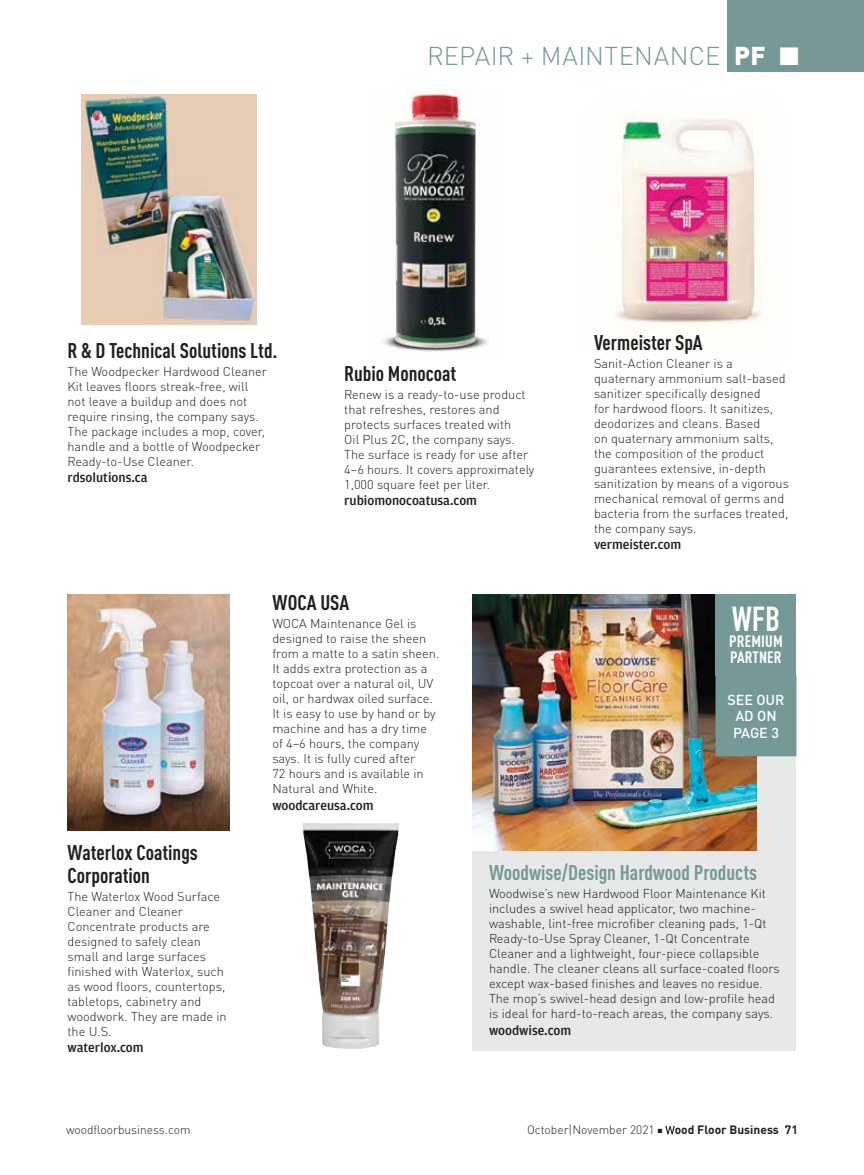
<style>
.page{position:relative;width:864px;height:1175px;background:#fff}
.page>*{position:absolute;margin:0;border:0;box-sizing:border-box;transform-origin:0 0}
.t1{font:700 34.2px "DIN Condensed";color:#fff}
.t2{font:300 25.5px "DIN Pro";letter-spacing:.005em;color:#759996}
.t3{font:700 condensed 21px/22.5px "DIN Pro";color:#231f20}
.t4{font:700 condensed 21px "DIN Pro";color:#759996}
.t5{font:700 condensed 16.35px/16.4px "DIN Pro";letter-spacing:.01em;color:#fff}
.t6{font:500 14.25px/16.5px "DIN Pro";color:#fff;text-align:center}
.t7{font:500 13.5px "Amplitude";color:#231f20}
.t8{font:300 12.75px/15px "DIN Pro";color:#231f20}
.t9{font:300 12px "DIN Pro";color:#231f20}
.s1{font-weight:900;color:#fff}
.s2{color:#fff}
.s3{font-weight:700}
</style>
<div class="page">
<svg style="left:665px;top:1125px;width:10px;height:9px"></svg>
<div style="left:727px;top:0;width:137px;height:72px;background:#759996"></div>
<div style="left:472px;top:594px;width:324px;height:457px;background:#e6e9e8"></div>
<img style="left:303px;top:823px;width:96px;height:225px">
<img style="left:473px;top:594px;width:284px;height:256px">
<img style="left:615px;top:116px;width:147px;height:208px">
<img style="left:81px;top:94px;width:175px;height:230px">
<img style="left:383px;top:89px;width:105px;height:263px">
<img style="left:68px;top:594px;width:162px;height:236px">
<div style="left:716px;top:594px;width:80px;height:81px;background:#759996"></div>
<div style="left:716px;top:676px;width:80px;height:79px;background:#759996"></div>
<div style="left:716px;top:675px;width:80px;height:81px;border:2px solid #759996"></div>
<h2 class="t2" style="left:427px;top:36px;width:373px">REPAIR + MAINTENANCE <span class="s1">PF</span> <span class="s2">■</span></h2>
<h3 class="t3" style="left:68px;top:338px;width:212px">R &amp; D Technical Solutions Ltd.</h3>
<p class="t8" style="left:68px;top:363px;width:201px">The Woodpecker Hardwood Cleaner<br>Kit leaves floors streak-free, will not leave a buildup and does not require rinsing, the company says.<br>The package includes a mop, cover, handle and a bottle of Woodpecker<br>Ready-to-Use Cleaner.</p>
<p class="t7" style="left:68px;top:470px;width:82px">rdsolutions.ca</p>
<h3 class="t3" style="left:344px;top:360px;width:114px">Rubio Monocoat</h3>
<p class="t8" style="left:344px;top:385px;width:192px">Renew is a ready-to-use product that refreshes, restores and protects surfaces treated with<br>Oil Plus 2C, the company says.<br>The surface is ready for use after<br>4–6 hours. It covers approximately<br>1,000 square feet per liter.</p>
<p class="t7" style="left:344px;top:493px;width:134px">rubiomonocoatusa.com</p>
<h3 class="t3" style="left:594px;top:329px;width:110px">Vermeister SpA</h3>
<p class="t8" style="left:594px;top:355px;width:197px">Sanit-Action Cleaner is a quaternary ammonium salt-based sanitizer specifically designed<br>for hardwood floors. It sanitizes, deodorizes and cleans. Based<br>on quaternary ammonium salts, the composition of the product guarantees extensive, in-depth sanitization by means of a vigorous mechanical removal of germs and bacteria from the surfaces treated, the company says.</p>
<p class="t7" style="left:594px;top:537px;width:89px">vermeister.com</p>
<h3 class="t3" style="left:68px;top:839px;width:132px">Waterlox Coatings<br>Corporation</h3>
<p class="t8" style="left:68px;top:887px;width:161px">The Waterlox Wood Surface<br>Cleaner and Cleaner<br>Concentrate products are designed to safely clean small and large surfaces finished with Waterlox, such as wood floors, countertops, tabletops, cabinetry and woodwork. They are made in the U.S.</p>
<p class="t7" style="left:68px;top:1040px;width:78px">waterlox.com</p>
<h3 class="t3" style="left:272px;top:590px;width:78px">WOCA USA</h3>
<p class="t8" style="left:272px;top:615px;width:169px">WOCA Maintenance Gel is designed to raise the sheen from a matte to a satin sheen.<br>It adds extra protection as a topcoat over a natural oil, UV oil, or hardwax oiled surface.<br>It is easy to use by hand or by machine and has a dry time of 4–6 hours, the company says. It is fully cured after<br>72 hours and is available in<br>Natural and White.</p>
<p class="t7" style="left:272px;top:797px;width:103px">woodcareusa.com</p>
<h1 class="t1" style="left:732px;top:595px;width:50px">WFB</h1>
<p class="t5" style="left:729px;top:631px;width:55px">PREMIUM<br>PARTNER</p>
<p class="t6" style="left:727px;top:689px;width:59px">SEE OUR<br>AD ON<br>PAGE 3</p>
<h3 class="t4" style="left:489px;top:857px;width:270px">Woodwise/Design Hardwood Products</h3>
<p class="t8" style="left:489px;top:885px;width:292px">Woodwise’s new Hardwood Floor Maintenance Kit includes a swivel head applicator, two machine&shy;washable, lint-free microfiber cleaning pads, 1-Qt Ready-to-Use Spray Cleaner, 1-Qt Concentrate Cleaner and a lightweight, four-piece collapsible handle. The cleaner cleans all surface-coated floors except wax-based finishes and leaves no residue.<br>The mop’s swivel-head design and low-profile head is ideal for hard-to-reach areas, the company says.</p>
<p class="t7" style="left:489px;top:1022px;width:84px">woodwise.com</p>
<p class="t9" style="left:66px;top:1120px;width:126px">woodfloorbusiness.com</p>
<p class="t9" style="left:527px;top:1120px;width:272px">October|November 2021 ■ <span class="s3">ood Floor Business 71</span></p>
</div>
